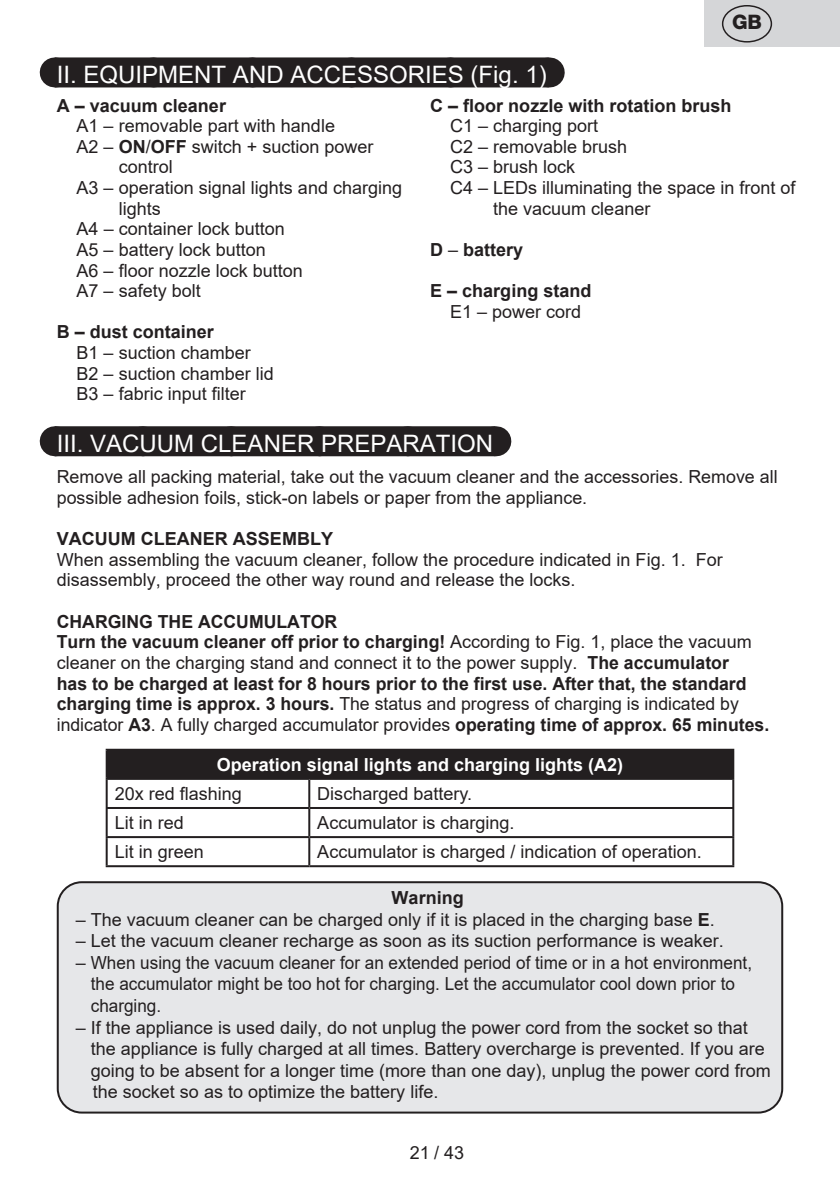
<style>
.page{position:relative;width:840px;height:1191px;background:#fff}
.page>*{position:absolute;margin:0;border:0;box-sizing:border-box;transform-origin:0 0}
.Grafický_nadpis_ETA{font:24px "Arial";color:#fff}
.t1{font:800 20px "Helvetica Neue OT";color:#231f20}
.Normální{font:18px/20.6px "Arial";color:#231f20}
.Normální-2{font:700 18px/20.6px "Arial";color:#231f20}
.t2{font:700 18px "Arial";color:#fff}
.s1{font-weight:700}
.s2{font-weight:400}
</style>
<div class="page">
<div style="left:55px;top:57px;width:493px;height:30px;background:#231f20"></div>
<svg style="left:153px;top:57px;width:346px;height:1px"></svg>
<hr style="left:548px;top:57px;width:1px;height:30px;background:#231f20">
<div style="left:55px;top:426px;width:440px;height:30px;background:#231f20"></div>
<svg style="left:143px;top:426px;width:308px;height:1px"></svg>
<hr style="left:495px;top:426px;width:1px;height:30px;background:#231f20">
<div style="left:107px;top:749px;width:625px;height:30px;background:#231f20"></div>
<hr style="left:106px;top:748px;width:203px;height:2px;background:#231f20">
<hr style="left:106px;top:750px;width:2px;height:28px;background:#231f20">
<hr style="left:309px;top:748px;width:424px;height:2px;background:#231f20">
<hr style="left:731px;top:750px;width:2px;height:28px;background:#231f20">
<hr style="left:106px;top:778px;width:203px;height:2px;background:#231f20">
<hr style="left:106px;top:780px;width:2px;height:27px;background:#231f20">
<hr style="left:309px;top:778px;width:424px;height:2px;background:#231f20">
<hr style="left:308px;top:780px;width:2px;height:27px;background:#231f20">
<hr style="left:731px;top:780px;width:2px;height:27px;background:#231f20">
<hr style="left:106px;top:807px;width:203px;height:2px;background:#231f20">
<hr style="left:106px;top:809px;width:2px;height:27px;background:#231f20">
<hr style="left:309px;top:807px;width:424px;height:2px;background:#231f20">
<hr style="left:308px;top:809px;width:2px;height:27px;background:#231f20">
<hr style="left:731px;top:809px;width:2px;height:27px;background:#231f20">
<hr style="left:106px;top:836px;width:203px;height:2px;background:#231f20">
<hr style="left:106px;top:838px;width:2px;height:27px;background:#231f20">
<hr style="left:309px;top:836px;width:424px;height:2px;background:#231f20">
<hr style="left:308px;top:838px;width:2px;height:27px;background:#231f20">
<hr style="left:731px;top:838px;width:2px;height:27px;background:#231f20">
<hr style="left:106px;top:865px;width:203px;height:2px;background:#231f20">
<hr style="left:309px;top:865px;width:424px;height:2px;background:#231f20">
<div style="left:58px;top:882px;width:723px;height:230px;background:#e6e7e9;border-radius:24px"></div>
<div style="left:57px;top:881px;width:725px;height:232px;border:2px solid #231f20;border-radius:24px"></div>
<div style="left:704px;top:0;width:135px;height:47px;background:#d5d6d8"></div>
<div style="left:721px;top:5px;width:50px;height:38px;border:1px solid #231f20;border-radius:50%"></div>
<p class="t1" style="left:731px;top:10px;width:31px">GB</p>
<p class="Grafický_nadpis_ETA" style="left:57px;top:58px;width:491px">II. EQUIPMENT AND ACCESSORIES (Fig. 1)</p>
<p class="Normální-2" style="left:57px;top:95px;width:171px">A – vacuum cleaner</p>
<p class="Normální" style="left:77px;top:115px;width:260px">A1 – removable part with handle</p>
<p class="Normální" style="left:119px;top:136px;width:256px;text-indent:-42px">A2 – <span class="s1">ON</span>/<span class="s1">OFF</span> switch + suction power control</p>
<p class="Normální" style="left:119px;top:177px;width:285px;text-indent:-42px">A3 – operation signal lights and charging lights</p>
<p class="Normální" style="left:77px;top:218px;width:210px">A4 – container lock button</p>
<p class="Normální" style="left:77px;top:239px;width:191px">A5 – battery lock button</p>
<p class="Normální" style="left:77px;top:260px;width:228px">A6 – floor nozzle lock button</p>
<p class="Normální" style="left:77px;top:280px;width:126px">A7 – safety bolt</p>
<p class="Normální-2" style="left:57px;top:322px;width:159px">B – dust container</p>
<p class="Normální" style="left:77px;top:342px;width:176px">B1 – suction chamber</p>
<p class="Normální" style="left:77px;top:363px;width:199px">B2 – suction chamber lid</p>
<p class="Normální" style="left:77px;top:383px;width:171px">B3 – fabric input filter</p>
<p class="Normální-2" style="left:430px;top:95px;width:303px">C – floor nozzle with rotation brush</p>
<p class="Normální" style="left:450px;top:115px;width:150px">C1 – charging port</p>
<p class="Normální" style="left:450px;top:136px;width:179px">C2 – removable brush</p>
<p class="Normální" style="left:450px;top:157px;width:127px">C3 – brush lock</p>
<p class="Normální" style="left:493px;top:177px;width:304px;text-indent:-43px">C4 – LEDs illuminating the space in front of the vacuum cleaner</p>
<p class="Normální-2" style="left:430px;top:239px;width:95px">D <span class="s2">–</span> battery</p>
<p class="Normální-2" style="left:430px;top:281px;width:163px">E – charging stand</p>
<p class="Normální" style="left:450px;top:301px;width:133px">E1 – power cord</p>
<p class="Grafický_nadpis_ETA" style="left:57px;top:426px;width:438px">III. VACUUM CLEANER PREPARATION</p>
<p class="Normální" style="left:57px;top:467px;width:722px">Remove all packing material, take out the vacuum cleaner and the accessories. Remove all possible adhesion foils, stick-on labels or paper from the appliance.</p>
<p class="Normální-2" style="left:57px;top:529px;width:277px">VACUUM CLEANER ASSEMBLY</p>
<p class="Normální" style="left:57px;top:549px;width:667px">When assembling the vacuum cleaner, follow the procedure indicated in Fig. 1. For disassembly, proceed the other way round and release the locks.</p>
<p class="Normální-2" style="left:57px;top:611px;width:282px">CHARGING THE ACCUMULATOR</p>
<p class="Normální-2" style="left:57px;top:632px;width:713px">Turn the vacuum cleaner off prior to charging! <span class="s2">According to Fig. 1, place the vacuum cleaner on the charging stand and connect it to the power supply.</span> The accumulator<br>has to be charged at least for 8 hours prior to the first use. After that, the standard charging time is approx. 3 hours. <span class="s2">The status and progress of charging is indicated by indicator</span> A3<span class="s2">. A fully charged accumulator provides</span> operating time of approx. 65 minutes.</p>
<p class="t2" style="left:217px;top:752px;width:408px">Operation signal lights and charging lights (A2)</p>
<p class="Normální" style="left:115px;top:783px;width:129px">20x red flashing</p>
<p class="Normální" style="left:317px;top:783px;width:156px">Discharged battery.</p>
<p class="Normální" style="left:115px;top:812px;width:71px">Lit in red</p>
<p class="Normální" style="left:317px;top:812px;width:199px">Accumulator is charging.</p>
<p class="Normální" style="left:115px;top:841px;width:91px">Lit in green</p>
<p class="Normální" style="left:317px;top:841px;width:386px">Accumulator is charged / indication of operation.</p>
<p class="Normální-2" style="left:391px;top:888px;width:73px">Warning</p>
<p class="Normální" style="left:76px;top:909px;width:640px">– The vacuum cleaner can be charged only if it is placed in the charging base <span class="s1">E</span>.</p>
<p class="Normální" style="left:76px;top:930px;width:649px">– Let the vacuum cleaner recharge as soon as its suction performance is weaker.</p>
<p class="Normální" style="left:91px;top:951px;width:662px;line-height:21.6px;text-indent:-15px">– When using the vacuum cleaner for an extended period of time or in a hot environment, the accumulator might be too hot for charging. Let the accumulator cool down prior to charging.</p>
<p class="Normální" style="left:91px;top:1016px;width:681px;line-height:21.6px;text-indent:-15px">– If the appliance is used daily, do not unplug the power cord from the socket so that the appliance is fully charged at all times. Battery overcharge is prevented. If you are going to be absent for a longer time (more than one day), unplug the power cord from the socket so as to optimize the battery life.</p>
<p class="Normální" style="left:410px;top:1142px;width:56px">21 / 43</p>
</div>
